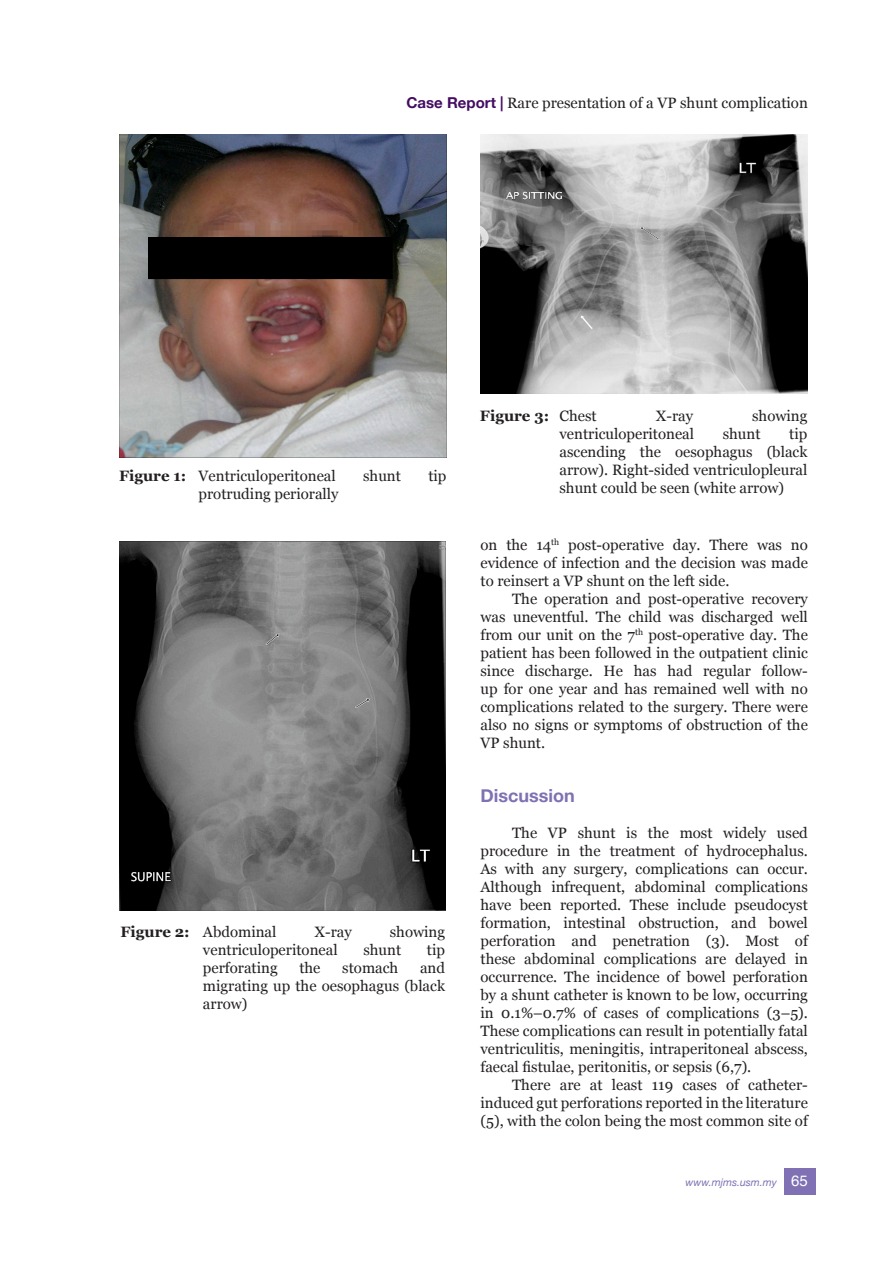
<style>
.page{position:relative;width:893px;height:1263px;background:#fff}
.page>*{position:absolute;margin:0;border:0;box-sizing:border-box;transform-origin:0 0}
.subtitle{font:700 18px "Helvetica Neue";color:#7f71b3}
.bodyText{font:15px/18px "Georgia";color:#231f20;text-align:justify}
.bodyText-2{font:700 15px "Georgia";color:#231f20}
.t1{font:15px "Helvetica";color:#fff}
.t2{font:italic 10.5px "Helvetica Neue";color:#7f71b3}
.s1{font-family:"Helvetica Neue";font-weight:700;color:#440c62}
.s2{font-weight:700}
.s3{font-weight:400}
</style>
<div class="page">
<div style="left:784px;top:1168px;width:31px;height:27px;background:#7f71b3"></div>
<img style="left:119px;top:134px;width:327px;height:323px">
<div style="left:148px;top:237px;width:245px;height:42px;background:#000"></div>
<img style="left:119px;top:542px;width:326px;height:369px">
<img style="left:480px;top:134px;width:328px;height:259px">
<p class="bodyText" style="left:406px;top:94px;width:403px"><span class="s1">Case Report |</span> Rare presentation of a VP shunt complication</p>
<p class="bodyText" style="left:119px;top:467px;width:218px"><span class="s2">Figure 1:</span> Ventriculoperitoneal</p>
<p class="bodyText" style="left:363px;top:467px;width:39px">shunt</p>
<p class="bodyText" style="left:428px;top:467px;width:20px">tip</p>
<p class="bodyText" style="left:199px;top:485px;width:141px">protruding periorally</p>
<p class="bodyText" style="left:120px;top:923px;width:157px"><span class="s2">Figure 2:</span> Abdominal</p>
<p class="bodyText" style="left:314px;top:923px;width:39px">X-ray</p>
<p class="bodyText" style="left:390px;top:923px;width:57px">showing</p>
<p class="bodyText" style="left:203px;top:941px;width:136px">ventriculoperitoneal</p>
<p class="bodyText" style="left:363px;top:941px;width:39px">shunt</p>
<p class="bodyText" style="left:427px;top:941px;width:20px">tip</p>
<p class="bodyText" style="left:203px;top:959px;width:76px">perforating</p>
<p class="bodyText" style="left:299px;top:959px;width:23px">the</p>
<p class="bodyText" style="left:342px;top:959px;width:58px">stomach</p>
<p class="bodyText" style="left:203px;top:959px;width:244px;text-indent:217px">and migrating up the oesophagus (black arrow)</p>
<p class="bodyText-2" style="left:480px;top:406px;width:118px">Figure 3: <span class="s3">Chest</span></p>
<p class="bodyText" style="left:656px;top:407px;width:39px">X-ray</p>
<p class="bodyText" style="left:752px;top:407px;width:57px">showing</p>
<p class="bodyText" style="left:559px;top:425px;width:136px">ventriculoperitoneal</p>
<p class="bodyText" style="left:723px;top:425px;width:39px">shunt</p>
<p class="bodyText" style="left:559px;top:425px;width:249px;text-indent:230px">tip ascending the oesophagus (black arrow). Right-sided ventriculopleural shunt could be seen (white arrow)</p>
<p class="bodyText" style="left:480px;top:536px;width:329px">on the 14<sup>th</sup> post-operative day. There was no evidence of infection and the decision was made to reinsert a VP shunt on the left side.</p>
<p class="bodyText" style="left:480px;top:590px;width:329px;text-indent:32px">The operation and post-operative recovery was uneventful. The child was discharged well from our unit on the 7<sup>th</sup> post-operative day. The patient has been followed in the outpatient clinic since discharge. He has had regular follow&shy;up for one year and has remained well with no complications related to the surgery. There were also no signs or symptoms of obstruction of the VP shunt.</p>
<p class="subtitle" style="left:480px;top:784px;width:96px">Discussion</p>
<p class="bodyText" style="left:480px;top:824px;width:329px;text-indent:32px">The VP shunt is the most widely used procedure in the treatment of hydrocephalus.<br>As with any surgery, complications can occur.<br>Although infrequent, abdominal complications have been reported. These include pseudocyst formation, intestinal obstruction, and bowel perforation and penetration (3). Most of these abdominal complications are delayed in occurrence. The incidence of bowel perforation by a shunt catheter is known to be low, occurring in 0.1%–0.7% of cases of complications (3–5).<br>These complications can result in potentially fatal ventriculitis, meningitis, intraperitoneal abscess, faecal fistulae, peritonitis, or sepsis (6,7).</p>
<p class="bodyText" style="left:480px;top:1076px;width:329px;text-indent:32px">There are at least 119 cases of catheter&shy;induced gut perforations reported in the literature (5), with the colon being the most common site of</p>
<p class="t2" style="left:686px;top:1176px;width:93px">www.mjms.usm.my</p>
<p class="t1" style="left:791px;top:1169px;width:18px">65</p>
</div>
